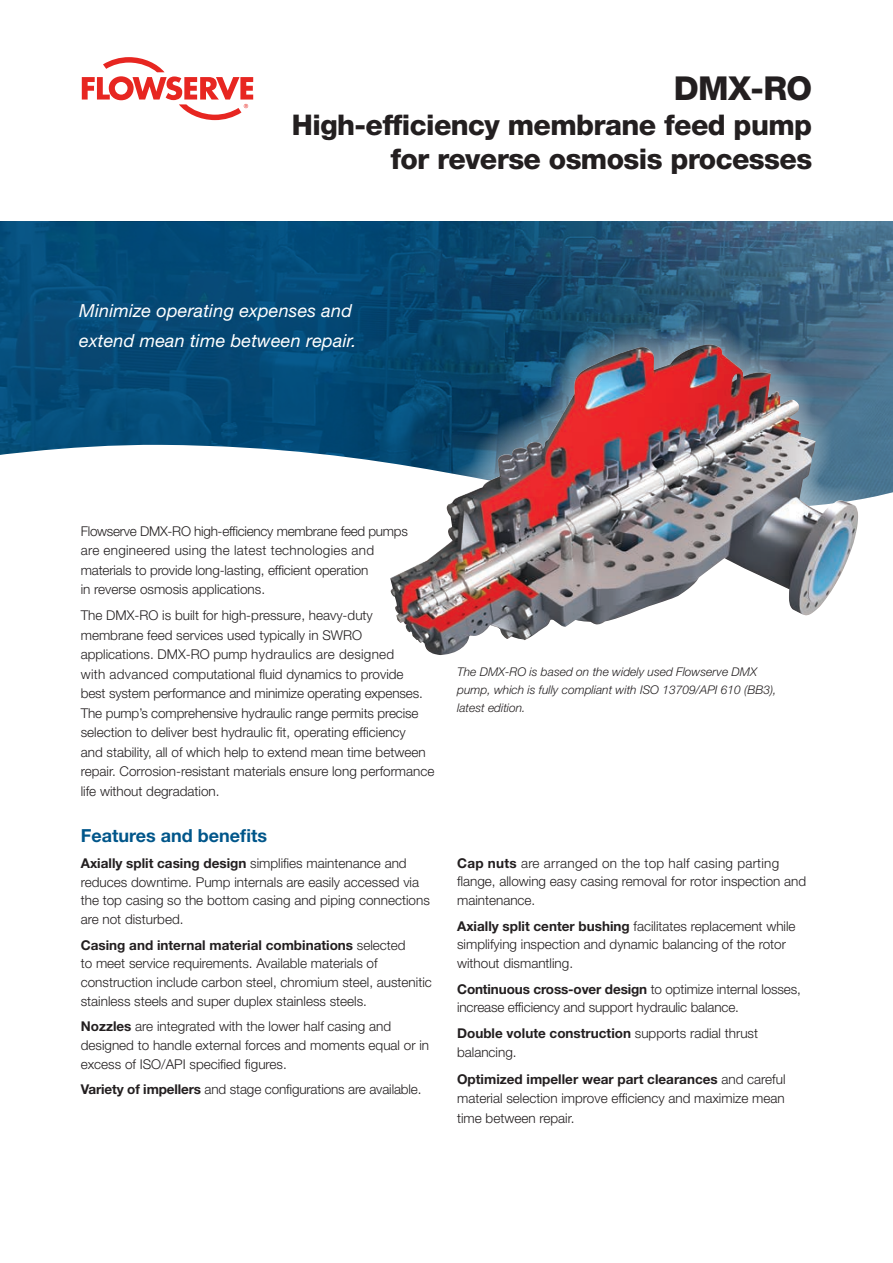
<style>
.page{position:relative;width:893px;height:1263px;background:#fff}
.page>*{position:absolute;margin:0;border:0;box-sizing:border-box;transform-origin:0 0}
.Brochure_Title{font:800 33px "Helvetica Neue LT Std";color:#231f20}
.Brochure_Title-2{font:800 28.5px/34.5px "Helvetica Neue LT Std";letter-spacing:-.02em;color:#231f20;text-align:right}
.Quotation{font:italic 18px/30px "Helvetica Neue LT Std";letter-spacing:.01em;color:#fff}
.Subhead_Level_1__blu{font:700 18px "Helvetica Neue LT Std";color:#00568a}
.Body_copy{font:300 13.5px/19.5px "Helvetica Neue LT Std";color:#231f20}
.t1{font:italic 300 12px/18px "Helvetica Neue LT Std";color:#231f20}
.s1{font-weight:700}
</style>
<div class="page">
<svg style="left:82px;top:57px;width:171px;height:63px"></svg>
<svg style="left:0;top:221px;width:856px;height:223px;background:#0c4d78"></svg>
<div style="left:369px;top:279px;width:524px;height:378px;background:#231f20;opacity:.11"></div>
<img style="left:406px;top:317px;width:473px;height:127px">
<svg style="left:0;top:444px;width:893px;height:205px"></svg>
<img style="left:390px;top:344px;width:318px;height:311px">
<p class="Brochure_Title" style="left:674px;top:69px;width:140px">DMX-RO</p>
<p class="Brochure_Title-2" style="left:292px;top:107px;width:522px">High-efficiency membrane feed pump for reverse osmosis processes</p>
<p class="Quotation" style="left:79px;top:296px;width:279px">Minimize operating expenses and extend mean time between repair.</p>
<p class="Body_copy" style="left:81px;top:521px;width:329px">Flowserve DMX-RO high-efficiency membrane feed pumps are engineered using the latest technologies and materials to provide long-lasting, efficient operation<br>in reverse osmosis applications.</p>
<p class="Body_copy" style="left:81px;top:605px;width:355px">The DMX-RO is built for high-pressure, heavy-duty membrane feed services used typically in SWRO applications. DMX-RO pump hydraulics are designed<br>with advanced computational fluid dynamics to provide<br>best system performance and minimize operating expenses.<br>The pump’s comprehensive hydraulic range permits precise selection to deliver best hydraulic fit, operating efficiency<br>and stability, all of which help to extend mean time between repair. Corrosion-resistant materials ensure long performance life without degradation.</p>
<p class="Subhead_Level_1__blu" style="left:81px;top:825px;width:188px">Features and benefits</p>
<p class="Body_copy" style="left:81px;top:853px;width:351px;line-height:18.8px"><span class="s1">Axially split casing design</span> simplifies maintenance and reduces downtime. Pump internals are easily accessed via the top casing so the bottom casing and piping connections are not disturbed.</p>
<p class="Body_copy" style="left:81px;top:935px;width:353px;line-height:18.8px"><span class="s1">Casing and internal material combinations</span> selected<br>to meet service requirements. Available materials of construction include carbon steel, chromium steel, austenitic stainless steels and super duplex stainless steels.</p>
<p class="Body_copy" style="left:81px;top:1017px;width:350px;line-height:18.8px"><span class="s1">Nozzles</span> are integrated with the lower half casing and designed to handle external forces and moments equal or in excess of ISO/API specified figures.</p>
<p class="Body_copy" style="left:81px;top:1079px;width:342px"><span class="s1">Variety of impellers</span> and stage configurations are available.</p>
<p class="t1" style="left:457px;top:662px;width:321px">The DMX-RO is based on the widely used Flowserve DMX pump, which is fully compliant with ISO 13709/API 610 (BB3), latest edition.</p>
<p class="Body_copy" style="left:457px;top:853px;width:351px;line-height:18.8px"><span class="s1">Cap nuts</span> are arranged on the top half casing parting flange, allowing easy casing removal for rotor inspection and maintenance.</p>
<p class="Body_copy" style="left:457px;top:916px;width:340px;line-height:18.8px"><span class="s1">Axially split center bushing</span> facilitates replacement while simplifying inspection and dynamic balancing of the rotor without dismantling.</p>
<p class="Body_copy" style="left:457px;top:979px;width:345px;line-height:18.8px"><span class="s1">Continuous cross-over design</span> to optimize internal losses, increase efficiency and support hydraulic balance.</p>
<p class="Body_copy" style="left:457px;top:1023px;width:302px"><span class="s1">Double volute construction</span> supports radial thrust balancing.</p>
<p class="Body_copy" style="left:457px;top:1069px;width:330px;text-align:justify"><span class="s1">Optimized impeller wear part clearances</span> and careful material selection improve efficiency and maximize mean time between repair.</p>
</div>
